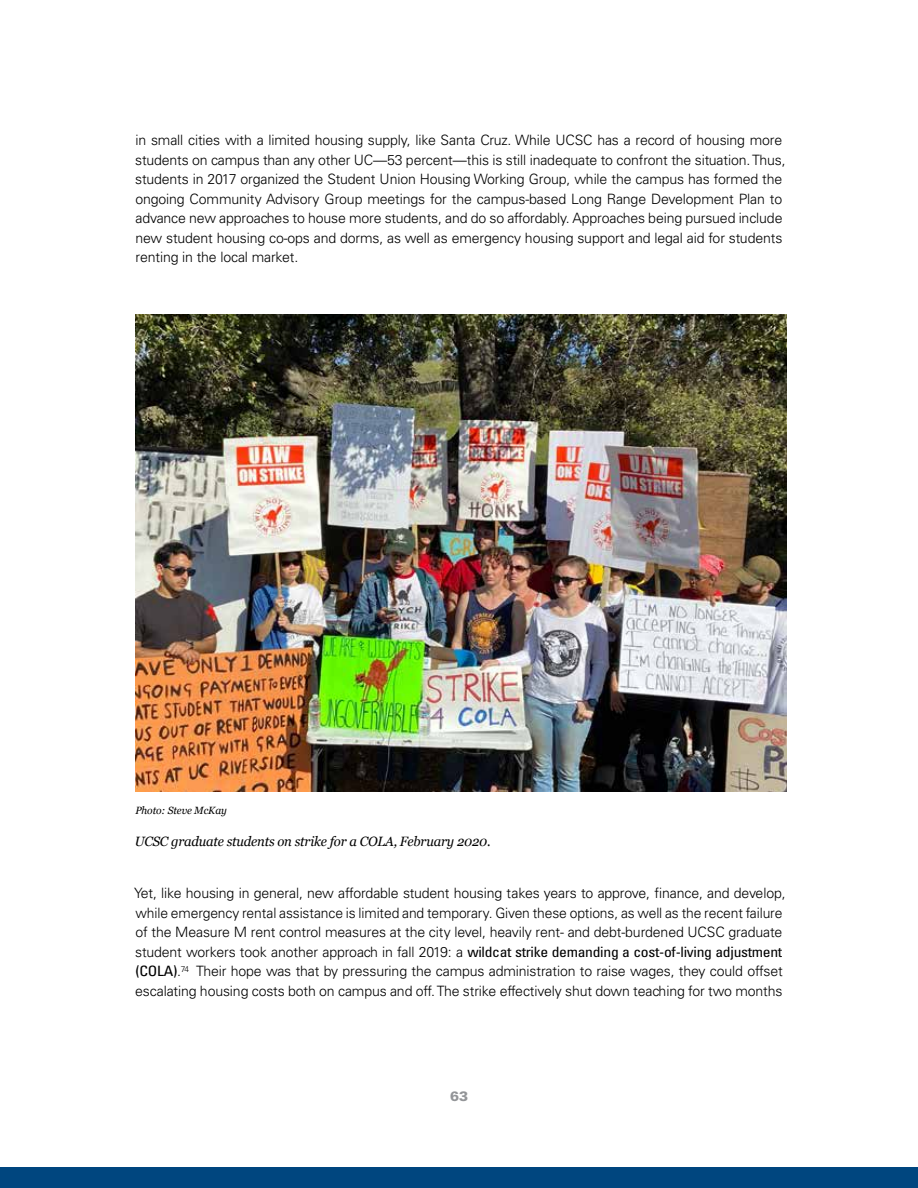
<style>
.page{position:relative;width:918px;height:1188px;background:#fff}
.page>*{position:absolute;margin:0;border:0;box-sizing:border-box;transform-origin:0 0}
.t1{font:300 14.25px/19.5px "Univers LT Std";letter-spacing:-.01em;color:#000}
.t2{font:italic 13.5px "Georgia";letter-spacing:-.015em;color:#000}
.t3{font:900 13.5px "Univers LT Std";color:#939598}
.t4{font:italic 10.5px "Georgia";letter-spacing:-.01em;color:#000}
.s1{font-weight:400;font-stretch:condensed}
</style>
<div class="page">
<img style="left:135px;top:315px;width:651px;height:477px">
<div style="left:0;top:1168px;width:918px;height:20px;background:#00467f"></div>
<p class="t1" style="left:135px;top:131px;width:652px">in small cities with a limited housing supply, like Santa Cruz. While UCSC has a record of housing more students on campus than any other UC—53 percent—this is still inadequate to confront the situation. Thus, students in 2017 organized the Student Union Housing Working Group, while the campus has formed the ongoing Community Advisory Group meetings for the campus-based Long Range Development Plan to advance new approaches to house more students, and do so affordably. Approaches being pursued include new student housing co-ops and dorms, as well as emergency housing support and legal aid for students renting in the local market.</p>
<p class="t4" style="left:135px;top:803px;width:93px">Photo: Steve McKay</p>
<p class="t2" style="left:135px;top:831px;width:357px">UCSC graduate students on strike for a COLA, February 2020.</p>
<p class="t1" style="left:134px;top:884px;width:653px">Yet, like housing in general, new affordable student housing takes years to approve, finance, and develop, while emergency rental assistance is limited and temporary. Given these options, as well as the recent failure of the Measure M rent control measures at the city level, heavily rent- and debt-burdened UCSC graduate student workers took another approach in fall 2019: a <span class="s1">wildcat strike demanding a cost-of-living adjustment (COLA)</span>.<sup>74</sup> Their hope was that by pressuring the campus administration to raise wages, they could offset escalating housing costs both on campus and off. The strike effectively shut down teaching for two months</p>
<p class="t3" style="left:450px;top:1087px;width:20px">63</p>
</div>
